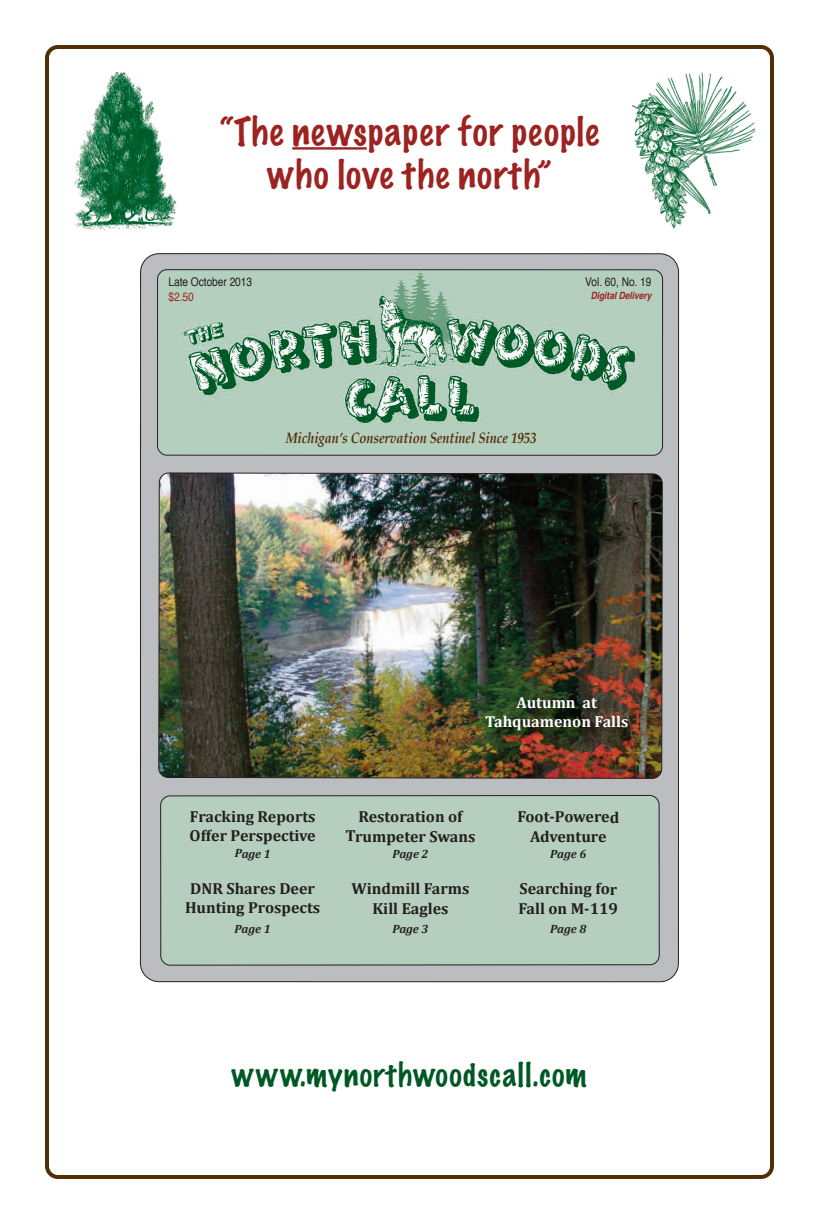
<style>
.page{position:relative;width:819px;height:1224px;background:#fff}
.page>*{position:absolute;margin:0;border:0;box-sizing:border-box;transform-origin:0 0}
.t1{font:100 36px/43.2px "Marker Felt";letter-spacing:.04em;color:#9c2320;text-align:center}
.t2{font:100 30px "Marker Felt";letter-spacing:.045em;color:#005824}
.t3{font:700 16px/19.2px "Cambria";color:#231f20;text-align:center}
.t4{font:700 16px/19.2px "Cambria";color:#fff;text-align:center}
.t5{font:italic 700 15px "Palatino";letter-spacing:-.005em;color:#522e07;scale:.85 1}
.t6{font:italic 700 12px "Cambria";letter-spacing:-.005em;color:#231f20}
.t7{font:12px "Helvetica";letter-spacing:-.005em;color:#231f20;scale:.85 1}
.t8{font:12px "Helvetica";color:#9c2320;scale:.85 1}
.t9{font:italic 700 10px "Helvetica";letter-spacing:-.005em;color:#9c2320;scale:.85 1}
</style>
<div class="page">
<img style="left:45px;top:45px;width:729px;height:1134px">
<img style="left:464px;top:686px;width:194px;height:66px">
<hr style="left:292px;top:147px;width:75px;height:3px;background:#9c2320">
<img style="left:67px;top:65px;width:112px;height:168px">
<img style="left:627px;top:68px;width:132px;height:163px">
<h1 class="t1" style="left:220px;top:112px;width:380px">“The newspaper for people who love the north”</h1>
<p class="t7" style="left:169px;top:277px;width:100px">Late October 2013</p>
<p class="t8" style="left:169px;top:291px;width:31px">$2.50</p>
<p class="t7" style="left:585px;top:277px;width:79px">Vol. 60, No. 19</p>
<p class="t9" style="left:591px;top:291px;width:73px">Digital Delivery</p>
<p class="t5" style="left:286px;top:430px;width:296px">Michigan’s Conservation Sentinel Since 1953</p>
<p class="t4" style="left:485px;top:693px;width:145px">Autumn at<br>Tahquamenon Falls</p>
<p class="t3" style="left:190px;top:807px;width:128px;text-align:left">Fracking Reports<br>Offer Perspective</p>
<p class="t6" style="left:235px;top:846px;width:38px">Page 1</p>
<p class="t3" style="left:185px;top:879px;width:137px">DNR Shares Deer<br>Hunting Prospects</p>
<p class="t6" style="left:235px;top:921px;width:38px">Page 1</p>
<p class="t3" style="left:346px;top:807px;width:132px">Restoration of<br>Trumpeter Swans</p>
<p class="t6" style="left:393px;top:846px;width:38px">Page 2</p>
<p class="t3" style="left:352px;top:879px;width:119px">Windmill Farms<br>Kill Eagles</p>
<p class="t6" style="left:392px;top:921px;width:38px">Page 3</p>
<p class="t3" style="left:517px;top:807px;width:103px">Foot-Powered<br>Adventure</p>
<p class="t6" style="left:550px;top:846px;width:38px">Page 6</p>
<p class="t3" style="left:518px;top:879px;width:101px;text-align:left">Searching for<br>Fall on M-119</p>
<p class="t6" style="left:550px;top:921px;width:38px">Page 8</p>
<h2 class="t2" style="left:232px;top:1060px;width:356px">www.mynorthwoodscall.com</h2>
</div>
